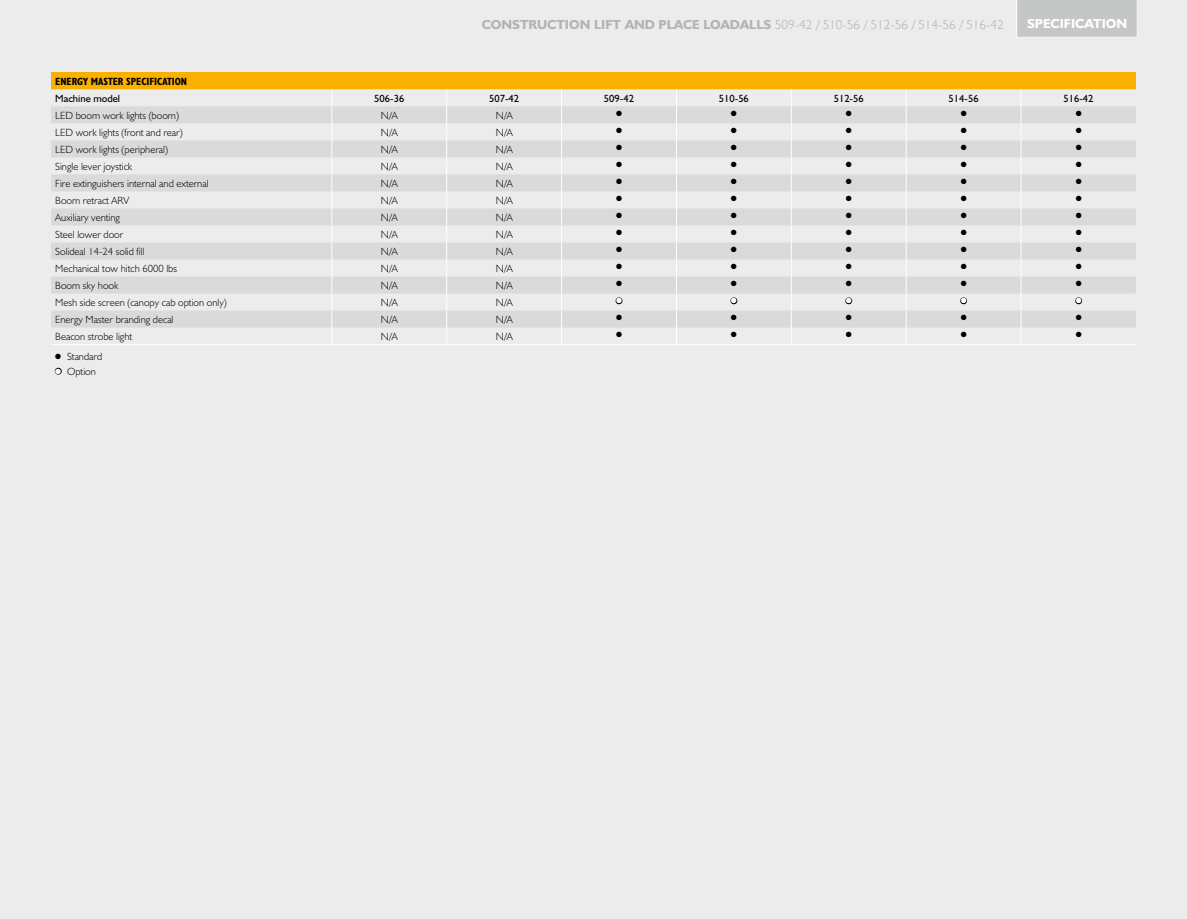
<style>
.page{position:relative;width:1187px;height:919px;background:#fff}
.page>*{position:absolute;margin:0;border:0;box-sizing:border-box;transform-origin:0 0}
.t1{font:13.2px "JCB Light";color:#b1b2b3}
.t2{font:700 13.2px "JCB Euro";color:#fff}
.t3{font:300 10.5px/15px "JCB Euro";color:#000}
.t4{font:10.5px "JCB Euro Roman";color:#000}
.t5{font:10.5px "JCB Bold Condensed";color:#000}
.s1{font-family:"JCB Bold"}
</style>
<div class="page">
<div style="left:0;top:0;width:1186px;height:918px;background:#ececed"></div>
<div style="left:1016px;top:0;width:121px;height:37px;background:#c5c6c6"></div>
<div style="left:51px;top:72px;width:1084px;height:17px;background:#f9b000"></div>
<svg style="left:51px;top:89px;width:1084px;height:255px"></svg>
<svg style="left:51px;top:106px;width:1084px;height:221px;fill:#dadada"></svg>
<svg style="left:331px;top:89px;width:1px;height:255px"></svg>
<svg style="left:446px;top:89px;width:1px;height:255px"></svg>
<svg style="left:561px;top:89px;width:1px;height:255px"></svg>
<svg style="left:676px;top:89px;width:1px;height:255px"></svg>
<svg style="left:790px;top:89px;width:1px;height:255px"></svg>
<svg style="left:905px;top:89px;width:1px;height:255px"></svg>
<svg style="left:1020px;top:89px;width:1px;height:255px"></svg>
<hr style="left:51px;top:344px;width:281px;height:1px;background:#fff">
<hr style="left:332px;top:344px;width:114px;height:1px;background:#fff">
<hr style="left:446px;top:344px;width:115px;height:1px;background:#fff">
<hr style="left:561px;top:344px;width:115px;height:1px;background:#fff">
<hr style="left:676px;top:344px;width:115px;height:1px;background:#fff">
<hr style="left:791px;top:344px;width:115px;height:1px;background:#fff">
<hr style="left:906px;top:344px;width:114px;height:1px;background:#fff">
<hr style="left:1020px;top:344px;width:115px;height:1px;background:#fff">
<svg style="left:616px;top:111px;width:5px;height:5px"></svg>
<svg style="left:731px;top:111px;width:5px;height:5px"></svg>
<svg style="left:846px;top:111px;width:5px;height:5px"></svg>
<svg style="left:960px;top:111px;width:6px;height:5px"></svg>
<svg style="left:1075px;top:111px;width:6px;height:5px"></svg>
<svg style="left:616px;top:128px;width:5px;height:5px"></svg>
<svg style="left:731px;top:128px;width:5px;height:5px"></svg>
<svg style="left:846px;top:128px;width:5px;height:5px"></svg>
<svg style="left:960px;top:128px;width:6px;height:5px"></svg>
<svg style="left:1075px;top:128px;width:6px;height:5px"></svg>
<svg style="left:616px;top:145px;width:5px;height:5px"></svg>
<svg style="left:731px;top:145px;width:5px;height:5px"></svg>
<svg style="left:846px;top:145px;width:5px;height:5px"></svg>
<svg style="left:960px;top:145px;width:6px;height:5px"></svg>
<svg style="left:1075px;top:145px;width:6px;height:5px"></svg>
<svg style="left:616px;top:162px;width:5px;height:5px"></svg>
<svg style="left:731px;top:162px;width:5px;height:5px"></svg>
<svg style="left:846px;top:162px;width:5px;height:5px"></svg>
<svg style="left:960px;top:162px;width:6px;height:5px"></svg>
<svg style="left:1075px;top:162px;width:6px;height:5px"></svg>
<svg style="left:616px;top:179px;width:5px;height:5px"></svg>
<svg style="left:731px;top:179px;width:5px;height:5px"></svg>
<svg style="left:846px;top:179px;width:5px;height:5px"></svg>
<svg style="left:960px;top:179px;width:6px;height:5px"></svg>
<svg style="left:1075px;top:179px;width:6px;height:5px"></svg>
<svg style="left:616px;top:196px;width:5px;height:5px"></svg>
<svg style="left:731px;top:196px;width:5px;height:5px"></svg>
<svg style="left:846px;top:196px;width:5px;height:5px"></svg>
<svg style="left:960px;top:196px;width:6px;height:5px"></svg>
<svg style="left:1075px;top:196px;width:6px;height:5px"></svg>
<svg style="left:616px;top:213px;width:5px;height:5px"></svg>
<svg style="left:731px;top:213px;width:5px;height:5px"></svg>
<svg style="left:846px;top:213px;width:5px;height:5px"></svg>
<svg style="left:960px;top:213px;width:6px;height:5px"></svg>
<svg style="left:1075px;top:213px;width:6px;height:5px"></svg>
<svg style="left:616px;top:230px;width:5px;height:5px"></svg>
<svg style="left:731px;top:230px;width:5px;height:5px"></svg>
<svg style="left:846px;top:230px;width:5px;height:5px"></svg>
<svg style="left:960px;top:230px;width:6px;height:5px"></svg>
<svg style="left:1075px;top:230px;width:6px;height:5px"></svg>
<svg style="left:616px;top:247px;width:5px;height:5px"></svg>
<svg style="left:731px;top:247px;width:5px;height:5px"></svg>
<svg style="left:846px;top:247px;width:5px;height:5px"></svg>
<svg style="left:960px;top:247px;width:6px;height:5px"></svg>
<svg style="left:1075px;top:247px;width:6px;height:5px"></svg>
<svg style="left:616px;top:264px;width:5px;height:5px"></svg>
<svg style="left:731px;top:264px;width:5px;height:5px"></svg>
<svg style="left:846px;top:264px;width:5px;height:5px"></svg>
<svg style="left:960px;top:264px;width:6px;height:5px"></svg>
<svg style="left:1075px;top:264px;width:6px;height:5px"></svg>
<svg style="left:616px;top:281px;width:5px;height:5px"></svg>
<svg style="left:731px;top:281px;width:5px;height:5px"></svg>
<svg style="left:846px;top:281px;width:5px;height:5px"></svg>
<svg style="left:960px;top:281px;width:6px;height:5px"></svg>
<svg style="left:1075px;top:281px;width:6px;height:5px"></svg>
<svg style="left:614px;top:296px;width:9px;height:9px"></svg>
<svg style="left:729px;top:296px;width:9px;height:9px"></svg>
<svg style="left:844px;top:296px;width:9px;height:9px"></svg>
<svg style="left:958px;top:296px;width:10px;height:9px"></svg>
<svg style="left:1073px;top:296px;width:10px;height:9px"></svg>
<svg style="left:616px;top:315px;width:5px;height:5px"></svg>
<svg style="left:731px;top:315px;width:5px;height:5px"></svg>
<svg style="left:846px;top:315px;width:5px;height:5px"></svg>
<svg style="left:960px;top:315px;width:6px;height:5px"></svg>
<svg style="left:1075px;top:315px;width:6px;height:5px"></svg>
<svg style="left:616px;top:332px;width:5px;height:5px"></svg>
<svg style="left:731px;top:332px;width:5px;height:5px"></svg>
<svg style="left:846px;top:332px;width:5px;height:5px"></svg>
<svg style="left:960px;top:332px;width:6px;height:5px"></svg>
<svg style="left:1075px;top:332px;width:6px;height:5px"></svg>
<svg style="left:54px;top:367px;width:8px;height:8px"></svg>
<p class="t1" style="left:481px;top:16px;width:523px"><span class="s1">CONSTRUCTION LIFT AND PLACE LOADALLS</span> 509-42 / 510-56 / 512-56 / 514-56 / 516-42</p>
<p class="t2" style="left:1026px;top:16px;width:102px">SPECIFICATION</p>
<p class="t5" style="left:55px;top:74px;width:133px">ENERGY MASTER SPECIFICATION</p>
<p class="t4" style="left:55px;top:92px;width:66px">Machine model</p>
<p class="t4" style="left:374px;top:92px;width:32px">506-36</p>
<p class="t4" style="left:489px;top:92px;width:32px">507-42</p>
<p class="t4" style="left:604px;top:92px;width:32px">509-42</p>
<p class="t4" style="left:718px;top:92px;width:32px">510-56</p>
<p class="t4" style="left:833px;top:92px;width:32px">512-56</p>
<p class="t4" style="left:948px;top:92px;width:32px">514-56</p>
<p class="t4" style="left:1063px;top:92px;width:32px">516-42</p>
<p class="t3" style="left:55px;top:108px;width:125px">LED boom work lights (boom)</p>
<p class="t3" style="left:381px;top:108px;width:18px">N/A</p>
<p class="t3" style="left:495px;top:108px;width:18px">N/A</p>
<p class="t3" style="left:55px;top:125px;width:129px">LED work lights (front and rear)</p>
<p class="t3" style="left:381px;top:125px;width:18px">N/A</p>
<p class="t3" style="left:495px;top:125px;width:18px">N/A</p>
<p class="t3" style="left:55px;top:142px;width:114px">LED work lights (peripheral)</p>
<p class="t3" style="left:381px;top:142px;width:18px">N/A</p>
<p class="t3" style="left:495px;top:142px;width:18px">N/A</p>
<p class="t3" style="left:55px;top:159px;width:78px">Single lever joystick</p>
<p class="t3" style="left:381px;top:159px;width:18px">N/A</p>
<p class="t3" style="left:495px;top:159px;width:18px">N/A</p>
<p class="t3" style="left:55px;top:176px;width:155px">Fire extinguishers internal and external</p>
<p class="t3" style="left:381px;top:176px;width:18px">N/A</p>
<p class="t3" style="left:495px;top:176px;width:18px">N/A</p>
<p class="t3" style="left:55px;top:193px;width:75px">Boom retract ARV</p>
<p class="t3" style="left:381px;top:193px;width:18px">N/A</p>
<p class="t3" style="left:495px;top:193px;width:18px">N/A</p>
<p class="t3" style="left:55px;top:210px;width:66px">Auxiliary venting</p>
<p class="t3" style="left:381px;top:210px;width:18px">N/A</p>
<p class="t3" style="left:495px;top:210px;width:18px">N/A</p>
<p class="t3" style="left:55px;top:227px;width:69px">Steel lower door</p>
<p class="t3" style="left:381px;top:227px;width:18px">N/A</p>
<p class="t3" style="left:495px;top:227px;width:18px">N/A</p>
<p class="t3" style="left:55px;top:244px;width:90px">Solideal 14-24 solid fill</p>
<p class="t3" style="left:381px;top:244px;width:18px">N/A</p>
<p class="t3" style="left:495px;top:244px;width:18px">N/A</p>
<p class="t3" style="left:55px;top:261px;width:123px">Mechanical tow hitch 6000 lbs</p>
<p class="t3" style="left:381px;top:261px;width:18px">N/A</p>
<p class="t3" style="left:495px;top:261px;width:18px">N/A</p>
<p class="t3" style="left:55px;top:278px;width:65px">Boom sky hook</p>
<p class="t3" style="left:381px;top:278px;width:18px">N/A</p>
<p class="t3" style="left:495px;top:278px;width:18px">N/A</p>
<p class="t3" style="left:55px;top:295px;width:173px">Mesh side screen (canopy cab option only)</p>
<p class="t3" style="left:381px;top:295px;width:18px">N/A</p>
<p class="t3" style="left:495px;top:295px;width:18px">N/A</p>
<p class="t3" style="left:55px;top:312px;width:120px">Energy Master branding decal</p>
<p class="t3" style="left:381px;top:312px;width:18px">N/A</p>
<p class="t3" style="left:495px;top:312px;width:18px">N/A</p>
<p class="t3" style="left:55px;top:329px;width:78px">Beacon strobe light</p>
<p class="t3" style="left:381px;top:329px;width:18px">N/A</p>
<p class="t3" style="left:495px;top:329px;width:18px">N/A</p>
<p class="t3" style="left:67px;top:349px;width:37px">Standard<br>Option</p>
</div>
